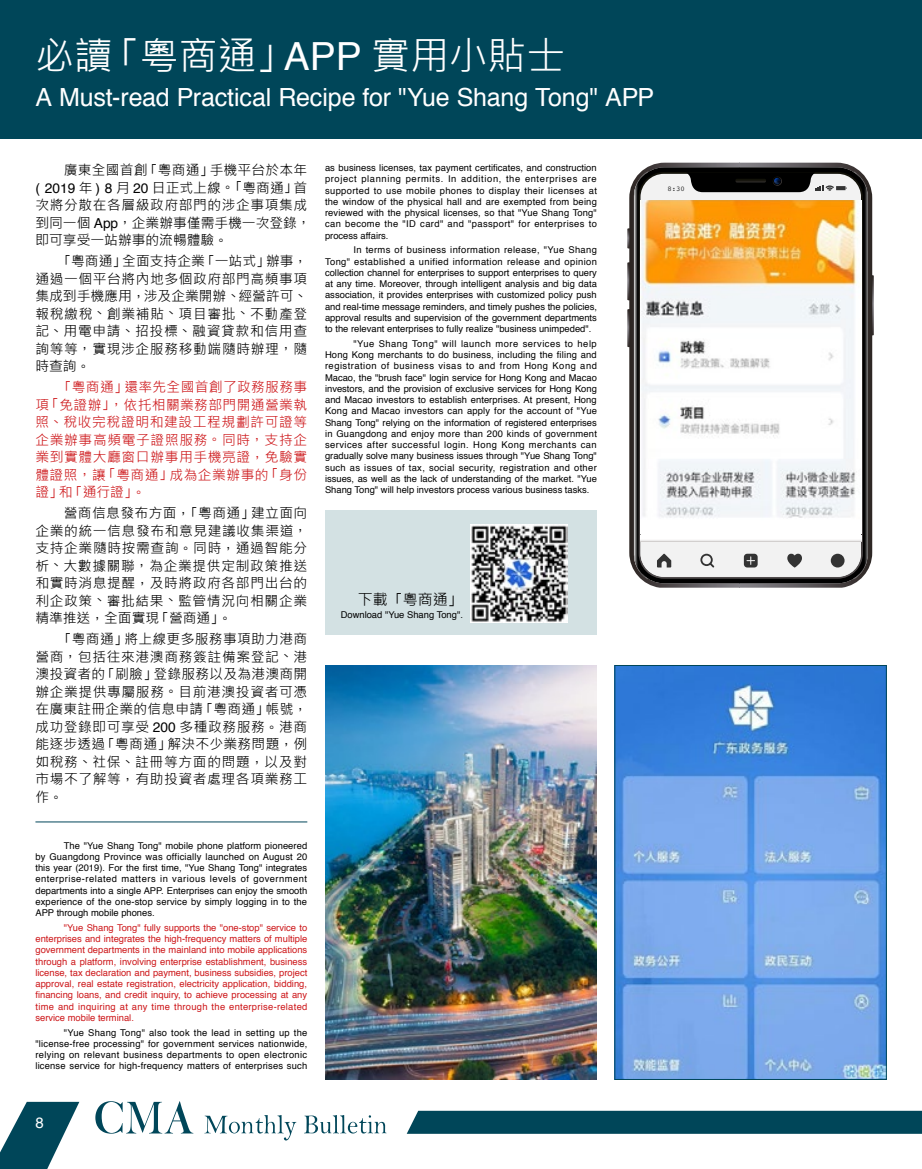
<style>
.page{position:relative;width:922px;height:1169px;background:#fff}
.page>*{position:absolute;margin:0;border:0;box-sizing:border-box;transform-origin:0 0}
.t1{font:38.75px "Microsoft Jheng Hei";color:#fff}
.t2{font:25px "Helvetica";letter-spacing:-.01em;color:#fff}
.t3{font:15px "Microsoft Jheng Hei";color:#000}
.t4{font:15px "Helvetica";color:#fff}
.t5{font:13.75px/17.5px "Microsoft Jheng Hei";letter-spacing:.045em;color:#000;text-align:justify}
.t6{font:13.75px/17.5px "Microsoft Jheng Hei";letter-spacing:.045em;color:#cd1619;text-align:justify}
.t7{font:13.75px/17.5px "Microsoft Jheng Hei";color:#000}
.t8{font:9.38px/11.2px "Helvetica";color:#000;text-align:justify}
.t9{font:9.38px/11.2px "Helvetica";letter-spacing:.03em;color:#cd1619;text-align:justify}
.t10{font:7.25px "Courier";color:#333}
.s1{font-family:"ST Heiti TC";font-weight:300}
.s2{font-family:"Helvetica"}
</style>
<div class="page">
<svg style="left:0;top:1102px;width:79px;height:67px"></svg>
<div style="left:406px;top:1111px;width:515px;height:23px;background:#004659"></div>
<svg style="left:95px;top:1101px;width:98px;height:32px"></svg>
<svg style="left:204px;top:1115px;width:92px;height:25px"></svg>
<svg style="left:304px;top:1115px;width:82px;height:18px"></svg>
<div style="left:325px;top:510px;width:271px;height:125px;background:#d3e1e3"></div>
<div style="left:0;top:0;width:921px;height:139px;background:#004659"></div>
<img style="left:616px;top:667px;width:268px;height:410px">
<div style="left:614px;top:665px;width:272px;height:414px;border:1px solid #004659"></div>
<img style="left:325px;top:665px;width:271px;height:414px">
<img style="left:470px;top:524px;width:97px;height:98px">
<svg style="left:872px;top:275px;width:1px;height:60px"></svg>
<svg style="left:627px;top:228px;width:2px;height:20px"></svg>
<svg style="left:627px;top:262px;width:2px;height:38px"></svg>
<svg style="left:627px;top:309px;width:2px;height:38px"></svg>
<svg style="left:629px;top:163px;width:243px;height:425px"></svg>
<div style="left:640px;top:174px;width:220px;height:51px;background:#f2f2f2"></div>
<img style="left:648px;top:536px;width:205px;height:5px">
<div style="left:640px;top:542px;width:220px;height:35px;background:#f2f2f2"></div>
<svg style="left:787px;top:554px;width:14px;height:13px"></svg>
<svg style="left:700px;top:554px;width:14px;height:13px"></svg>
<svg style="left:743px;top:554px;width:14px;height:13px"></svg>
<svg style="left:657px;top:554px;width:14px;height:13px"></svg>
<div style="left:830px;top:554px;width:14px;height:13px;background:#333;border-radius:50%"></div>
<img style="left:853px;top:171px;width:14px;height:408px">
<img style="left:856px;top:174px;width:11px;height:402px">
<img style="left:633px;top:171px;width:15px;height:408px">
<img style="left:633px;top:174px;width:11px;height:402px">
<svg style="left:686px;top:173px;width:147px;height:19px"></svg>
<svg style="left:835px;top:186px;width:10px;height:4px"></svg>
<img style="left:640px;top:201px;width:221px;height:332px">
<hr style="left:35px;top:822px;width:272px;height:1px;background:#004659">
<h1 class="t1" style="left:35px;top:31px;width:531px">必讀<span class="s1">「</span>粵商通<span class="s1">」</span><span class="s2">APP</span> 實用小貼士</h1>
<h2 class="t2" style="left:35px;top:78px;width:620px">A Must-read Practical Recipe for "Yue Shang Tong" APP</h2>
<h3 class="t7" style="left:35px;top:161px;width:277px;text-indent:28px">廣東全國首創<span class="s1">「</span>粵商通<span class="s1">」</span>手機平台於本年<span class="s2">( 2019</span> 年 <span class="s2">) 8</span> 月 <span class="s2">20</span> 日正式上線<span class="s1">。「</span>粵商通<span class="s1">」</span>首次將分散在各層級政府部門的涉企事項集成到同一個 <span class="s2">App</span><span class="s1">，</span>企業辦事僅需手機一次登錄<span class="s1">，</span>即可享受一站辦事的流暢體驗<span class="s1">。</span></h3>
<h3 class="t5" style="left:35px;top:252px;width:273px;text-indent:22px"><span class="s1">「</span>粵商通<span class="s1">」</span>全面支持企業<span class="s1">「</span>一站式<span class="s1">」</span>辦事<span class="s1">，</span>通過一個平台將內地多個政府部門高頻事項集成到手機應用<span class="s1">，</span>涉及企業開辦<span class="s1">、</span>經營許可<span class="s1">、</span>報稅繳稅<span class="s1">、</span>創業補貼<span class="s1">、</span>項目審批<span class="s1">、</span>不動產登記<span class="s1">、</span>用電申請<span class="s1">、</span>招投標<span class="s1">、</span>融資貸款和信用查詢等等<span class="s1">，</span>實現涉企服務移動端隨時辦理<span class="s1">，</span>隨時查詢<span class="s1">。</span></h3>
<h3 class="t6" style="left:35px;top:378px;width:273px;text-indent:22px"><span class="s1">「</span>粵商通<span class="s1">」</span>還率先全國首創了政務服務事項<span class="s1">「</span>免證辦<span class="s1">」，</span>依托相關業務部門開通營業執照<span class="s1">、</span>稅收完稅證明和建設工程規劃許可證等企業辦事高頻電子證照服務<span class="s1">。</span>同時<span class="s1">，</span>支持企業到實體大廳窗口辦事用手機亮證<span class="s1">，</span>免驗實體證照<span class="s1">，</span>讓<span class="s1">「</span>粵商通<span class="s1">」</span>成為企業辦事的<span class="s1">「</span>身份證<span class="s1">」</span>和<span class="s1">「</span>通行證<span class="s1">」。</span></h3>
<h3 class="t5" style="left:35px;top:504px;width:273px;text-indent:28px">營商信息發布方面<span class="s1">，「</span>粵商通<span class="s1">」</span>建立面向企業的統一信息發布和意見建議收集渠道<span class="s1">，</span>支持企業隨時按需查詢<span class="s1">。</span>同時<span class="s1">，</span>通過智能分析<span class="s1">、</span>大數據關聯<span class="s1">，</span>為企業提供定制政策推送和實時消息提醒<span class="s1">，</span>及時將政府各部門出台的利企政策<span class="s1">、</span>審批結果<span class="s1">、</span>監管情況向相關企業精準推送<span class="s1">，</span>全面實現<span class="s1">「</span>營商通<span class="s1">」。</span></h3>
<h3 class="t5" style="left:35px;top:630px;width:273px;text-indent:22px"><span class="s1">「</span>粵商通<span class="s1">」</span>將上線更多服務事項助力港商營商<span class="s1">，</span>包括往來港澳商務簽註備案登記<span class="s1">、</span>港澳投資者的<span class="s1">「</span>刷臉<span class="s1">」</span>登錄服務以及為港澳商開辦企業提供專屬服務<span class="s1">。</span>目前港澳投資者可憑在廣東註冊企業的信息申請<span class="s1">「</span>粵商通<span class="s1">」</span>帳號<span class="s1">，</span>成功登錄即可享受 <span class="s2">200</span> 多種政務服務<span class="s1">。</span>港商能逐步透過<span class="s1">「</span>粵商通<span class="s1">」</span>解決不少業務問題<span class="s1">，</span>例如稅務<span class="s1">、</span>社保<span class="s1">、</span>註冊等方面的問題<span class="s1">，</span>以及對市場不了解等<span class="s1">，</span>有助投資者處理各項業務工作<span class="s1">。</span></h3>
<p class="t8" style="left:35px;top:840px;width:273px;text-indent:28px">The "Yue Shang Tong" mobile phone platform pioneered by Guangdong Province was officially launched on August 20 this year (2019). For the first time, "Yue Shang Tong" integrates enterprise-related matters in various levels of government departments into a single APP. Enterprises can enjoy the smooth experience of the one-stop service by simply logging in to the APP through mobile phones.</p>
<p class="t9" style="left:35px;top:922px;width:273px;text-indent:28px">"Yue Shang Tong" fully supports the "one-stop" service to enterprises and integrates the high-frequency matters of multiple government departments in the mainland into mobile applications through a platform, involving enterprise establishment, business license, tax declaration and payment, business subsidies, project approval, real estate registration, electricity application, bidding, financing loans, and credit inquiry, to achieve processing at any time and inquiring at any time through the enterprise-related service mobile terminal.</p>
<p class="t8" style="left:35px;top:1027px;width:273px;text-indent:28px">"Yue Shang Tong" also took the lead in setting up the "license-free processing" for government services nationwide, relying on relevant business departments to open electronic license service for high-frequency matters of enterprises such</p>
<p class="t8" style="left:325px;top:162px;width:273px">as business licenses, tax payment certificates, and construction project planning permits. In addition, the enterprises are supported to use mobile phones to display their licenses at the window of the physical hall and are exempted from being reviewed with the physical licenses, so that "Yue Shang Tong" can become the "ID card" and "passport" for enterprises to process affairs.</p>
<p class="t8" style="left:325px;top:245px;width:273px;text-indent:28px">In terms of business information release, "Yue Shang Tong" established a unified information release and opinion collection channel for enterprises to support enterprises to query at any time. Moreover, through intelligent analysis and big data association, it provides enterprises with customized policy push and real-time message reminders, and timely pushes the policies, approval results and supervision of the government departments to the relevant enterprises to fully realize "business unimpeded".</p>
<p class="t8" style="left:325px;top:338px;width:273px;text-indent:28px">"Yue Shang Tong" will launch more services to help Hong Kong merchants to do business, including the filing and registration of business visas to and from Hong Kong and Macao, the "brush face" login service for Hong Kong and Macao investors, and the provision of exclusive services for Hong Kong and Macao investors to establish enterprises. At present, Hong Kong and Macao investors can apply for the account of "Yue Shang Tong" relying on the information of registered enterprises in Guangdong and enjoy more than 200 kinds of government services after successful login. Hong Kong merchants can gradually solve many business issues through "Yue Shang Tong" such as issues of tax, social security, registration and other issues, as well as the lack of understanding of the market. "Yue Shang Tong" will help investors process various business tasks.</p>
<h3 class="t3" style="left:358px;top:590px;width:106px">下載<span class="s1">「</span>粵商通<span class="s1">」</span></h3>
<p class="t8" style="left:340px;top:609px;width:124px">Download "Yue Shang Tong".</p>
<h3 class="t4" style="left:35px;top:1111px;width:10px">8</h3>
<p class="t10" style="left:667px;top:183px;width:19px">8:30</p>
</div>
